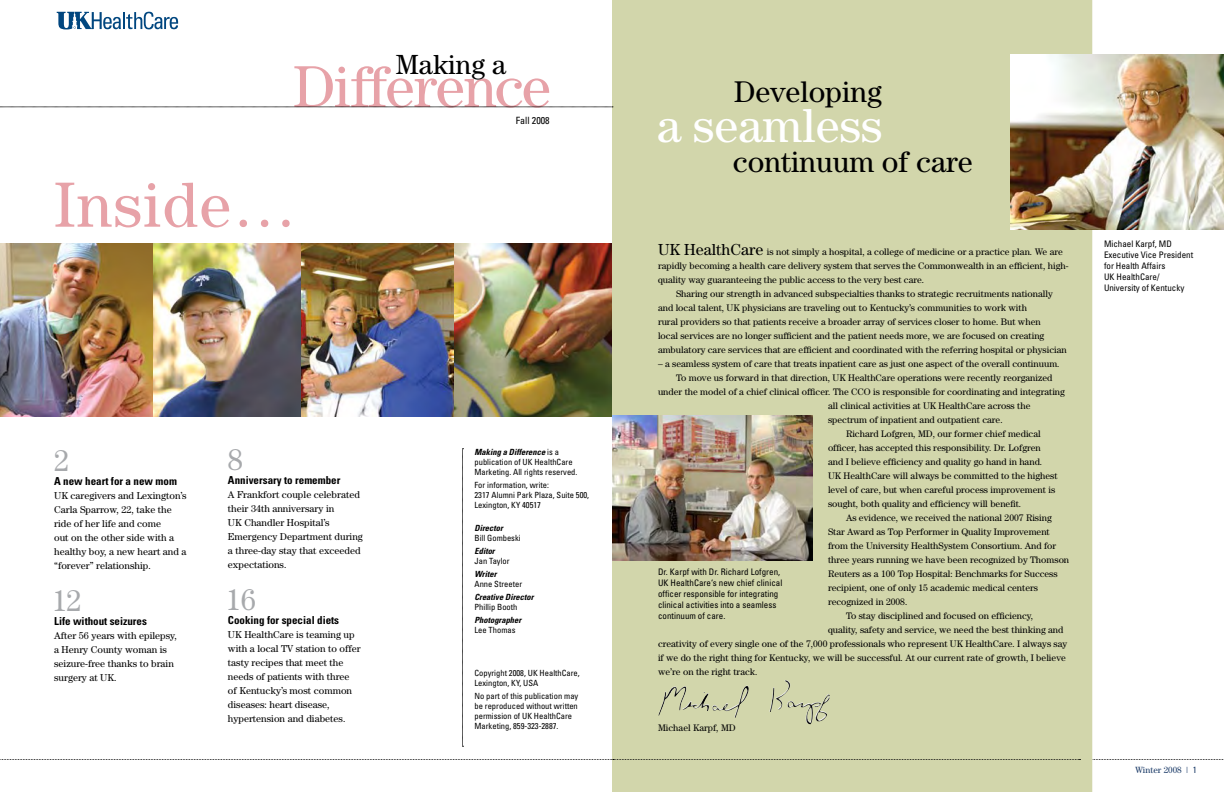
<style>
.page{position:relative;width:1224px;height:792px;background:#fff}
.page>*{position:absolute;margin:0;border:0;box-sizing:border-box;transform-origin:0 0}
.t1{font:64px "Century";letter-spacing:.02em;color:#e7a2a8}
.t2{font:59.2px "Century";letter-spacing:-.02em;color:#e7a2a8}
.t3{font:48px "Century";color:#fff}
.t4{font:30px "Century";color:#000}
.t5{font:30px "Century";color:#a7a9ac}
.t6{font:27.7px "Century";color:#000}
.t7{font:700 condensed 11px "Univers";color:#000}
.t8{font:10px/14px "Century";color:#000}
.t9{font:condensed 10px "Univers";color:#000}
.t10{font:9.5px "Century";color:#000}
.t11{font:condensed 9px/11px "Univers";color:#000}
.t12{font:9px "Century";color:#1a3a67}
.t13{font:condensed 8.5px/10px "Univers";color:#000}
.t14{font:italic 700 condensed 8.5px "Univers";color:#000}
.s1{font-weight:700;font-style:italic}
.s2{font-size:16px}
.s3{font-family:"Univers";font-stretch:condensed}
</style>
<div class="page">
<img style="left:454px;top:243px;width:158px;height:173px">
<img style="left:153px;top:243px;width:301px;height:173px">
<div style="left:612px;top:0;width:480px;height:792px;background:#d2d6ab"></div>
<svg style="left:0;top:64px;width:613px;height:46px"></svg>
<svg style="left:462px;top:448px;width:2px;height:299px"></svg>
<img style="left:1010px;top:54px;width:214px;height:176px">
<svg style="left:57px;top:12px;width:121px;height:17px"></svg>
<img style="left:658px;top:680px;width:140px;height:38px">
<img style="left:0;top:243px;width:153px;height:173px">
<img style="left:612px;top:416px;width:200px;height:145px">
<svg style="left:0;top:759px;width:1224px;height:1px"></svg>
<h3 class="t6" style="left:396px;top:48px;width:112px">Making a</h3>
<h2 class="t2" style="left:293px;top:52px;width:260px">Difference</h2>
<h1 class="t1" style="left:54px;top:167px;width:244px">Inside…</h1>
<h3 class="t5" style="left:54px;top:444px;width:17px">2</h3>
<p class="t7" style="left:54px;top:475px;width:124px">A new heart for a new mom</p>
<p class="t8" style="left:54px;top:489px;width:134px">UK caregivers and Lexington’s<br>Carla Sparrow, 22, take the ride of her life and come<br>out on the other side with a healthy boy, a new heart and a “forever” relationship.</p>
<h3 class="t5" style="left:52px;top:584px;width:31px">12</h3>
<p class="t7" style="left:54px;top:615px;width:94px">Life without seizures</p>
<p class="t8" style="left:54px;top:629px;width:124px">After 56 years with epilepsy, a Henry County woman is seizure-free thanks to brain surgery at UK.</p>
<h3 class="t5" style="left:228px;top:443px;width:16px">8</h3>
<p class="t7" style="left:228px;top:474px;width:114px">Anniversary to remember</p>
<p class="t8" style="left:228px;top:488px;width:137px">A Frankfort couple celebrated their 34th anniversary in<br>UK Chandler Hospital’s<br>Emergency Department during a three-day stay that exceeded expectations.</p>
<h3 class="t5" style="left:226px;top:583px;width:31px">16</h3>
<p class="t7" style="left:228px;top:614px;width:113px">Cooking for special diets</p>
<p class="t8" style="left:228px;top:628px;width:134px">UK HealthCare is teaming up with a local TV station to offer tasty recipes that meet the needs of patients with three of Kentucky’s most common diseases: heart disease, hypertension and diabetes.</p>
<p class="t9" style="left:516px;top:114px;width:35px">Fall 2008</p>
<p class="t13" style="left:474px;top:447px;width:104px"><span class="s1">Making a Difference</span> is a publication of UK HealthCare<br>Marketing. All rights reserved.</p>
<p class="t13" style="left:474px;top:480px;width:116px">For information, write:<br>2317 Alumni Park Plaza, Suite 500,<br>Lexington, KY 40517</p>
<p class="t14" style="left:474px;top:523px;width:30px">Director</p>
<p class="t13" style="left:474px;top:533px;width:48px">Bill Gombeski</p>
<p class="t14" style="left:474px;top:546px;width:22px">Editor</p>
<p class="t13" style="left:474px;top:556px;width:37px">Jan Taylor</p>
<p class="t14" style="left:474px;top:569px;width:24px">Writer</p>
<p class="t13" style="left:474px;top:579px;width:49px">Anne Streeter</p>
<p class="t14" style="left:474px;top:592px;width:61px">Creative Director</p>
<p class="t13" style="left:474px;top:602px;width:44px">Phillip Booth</p>
<p class="t14" style="left:474px;top:615px;width:48px">Photographer</p>
<p class="t13" style="left:474px;top:625px;width:43px">Lee Thomas</p>
<p class="t13" style="left:474px;top:668px;width:107px">Copyright 2008, UK HealthCare,<br>Lexington, KY, USA</p>
<p class="t13" style="left:474px;top:691px;width:105px">No part of this publication may be reproduced without written permission of UK HealthCare<br>Marketing, 859-323-2887.</p>
<h3 class="t4" style="left:734px;top:74px;width:150px">Developing</h3>
<h3 class="t3" style="left:657px;top:98px;width:227px">a seamless</h3>
<h3 class="t4" style="left:733px;top:144px;width:242px">continuum of care</h3>
<p class="t10" style="left:658px;top:246px;width:406px"><span class="s2">UK HealthCare</span> is not simply a hospital, a college of medicine or a practice plan. We are</p>
<p class="t10" style="left:658px;top:260px;width:412px">rapidly becoming a health care delivery system that serves the Commonwealth in an efficient, high-</p>
<p class="t10" style="left:658px;top:274px;width:268px">quality way guaranteeing the public access to the very best care.</p>
<p class="t10" style="left:676px;top:288px;width:378px">Sharing our strength in advanced subspecialties thanks to strategic recruitments nationally</p>
<p class="t10" style="left:658px;top:302px;width:370px">and local talent, UK physicians are traveling out to Kentucky’s communities to work with</p>
<p class="t10" style="left:658px;top:316px;width:384px">rural providers so that patients receive a broader array of services closer to home. But when</p>
<p class="t10" style="left:658px;top:330px;width:388px">local services are no longer sufficient and the patient needs more, we are focused on creating</p>
<p class="t10" style="left:658px;top:344px;width:410px">ambulatory care services that are efficient and coordinated with the referring hospital or physician</p>
<p class="t10" style="left:658px;top:358px;width:403px">– a seamless system of care that treats inpatient care as just one aspect of the overall continuum.</p>
<p class="t10" style="left:676px;top:372px;width:378px">To move us forward in that direction, UK HealthCare operations were recently reorganized</p>
<p class="t10" style="left:658px;top:386px;width:409px">under the model of a chief clinical officer. The CCO is responsible for coordinating and integrating</p>
<p class="t10" style="left:828px;top:400px;width:204px">all clinical activities at UK HealthCare across the</p>
<p class="t10" style="left:828px;top:414px;width:176px">spectrum of inpatient and outpatient care.</p>
<p class="t10" style="left:846px;top:428px;width:196px">Richard Lofgren, MD, our former chief medical</p>
<p class="t10" style="left:828px;top:442px;width:214px">officer, has accepted this responsibility. Dr. Lofgren</p>
<p class="t10" style="left:828px;top:456px;width:216px">and I believe efficiency and quality go hand in hand.</p>
<p class="t10" style="left:828px;top:470px;width:231px">UK HealthCare will always be committed to the highest</p>
<p class="t10" style="left:828px;top:484px;width:229px">level of care, but when careful process improvement is</p>
<p class="t10" style="left:828px;top:498px;width:195px">sought, both quality and efficiency will benefit.</p>
<p class="t10" style="left:846px;top:512px;width:207px">As evidence, we received the national 2007 Rising</p>
<p class="t10" style="left:828px;top:526px;width:223px">Star Award as Top Performer in Quality Improvement</p>
<p class="t10" style="left:828px;top:540px;width:230px">from the University HealthSystem Consortium. And for</p>
<p class="t10" style="left:828px;top:554px;width:243px">three years running we have been recognized by Thomson</p>
<p class="t10" style="left:828px;top:568px;width:231px">Reuters as a 100 Top Hospital: Benchmarks for Success</p>
<p class="t10" style="left:828px;top:582px;width:212px">recipient, one of only 15 academic medical centers</p>
<p class="t10" style="left:828px;top:596px;width:81px">recognized in 2008.</p>
<p class="t10" style="left:846px;top:610px;width:189px">To stay disciplined and focused on efficiency,</p>
<p class="t10" style="left:828px;top:624px;width:237px">quality, safety and service, we need the best thinking and</p>
<p class="t10" style="left:658px;top:638px;width:411px">creativity of every single one of the 7,000 professionals who represent UK HealthCare. I always say</p>
<p class="t10" style="left:658px;top:652px;width:409px">if we do the right thing for Kentucky, we will be successful. At our current rate of growth, I believe</p>
<p class="t10" style="left:658px;top:666px;width:101px">we’re on the right track.</p>
<p class="t11" style="left:658px;top:566px;width:126px">Dr. Karpf with Dr. Richard Lofgren,<br>UK HealthCare‘s new chief clinical officer responsible for integrating clinical activities into a seamless continuum of care.</p>
<p class="t10" style="left:658px;top:722px;width:79px">Michael Karpf, MD</p>
<p class="t11" style="left:1104px;top:238px;width:91px">Michael Karpf, MD<br>Executive Vice President for Health Affairs<br>UK HealthCare/<br>University of Kentucky</p>
<p class="t12" style="left:1135px;top:765px;width:63px">Winter 2008 | <span class="s3">1</span></p>
</div>
